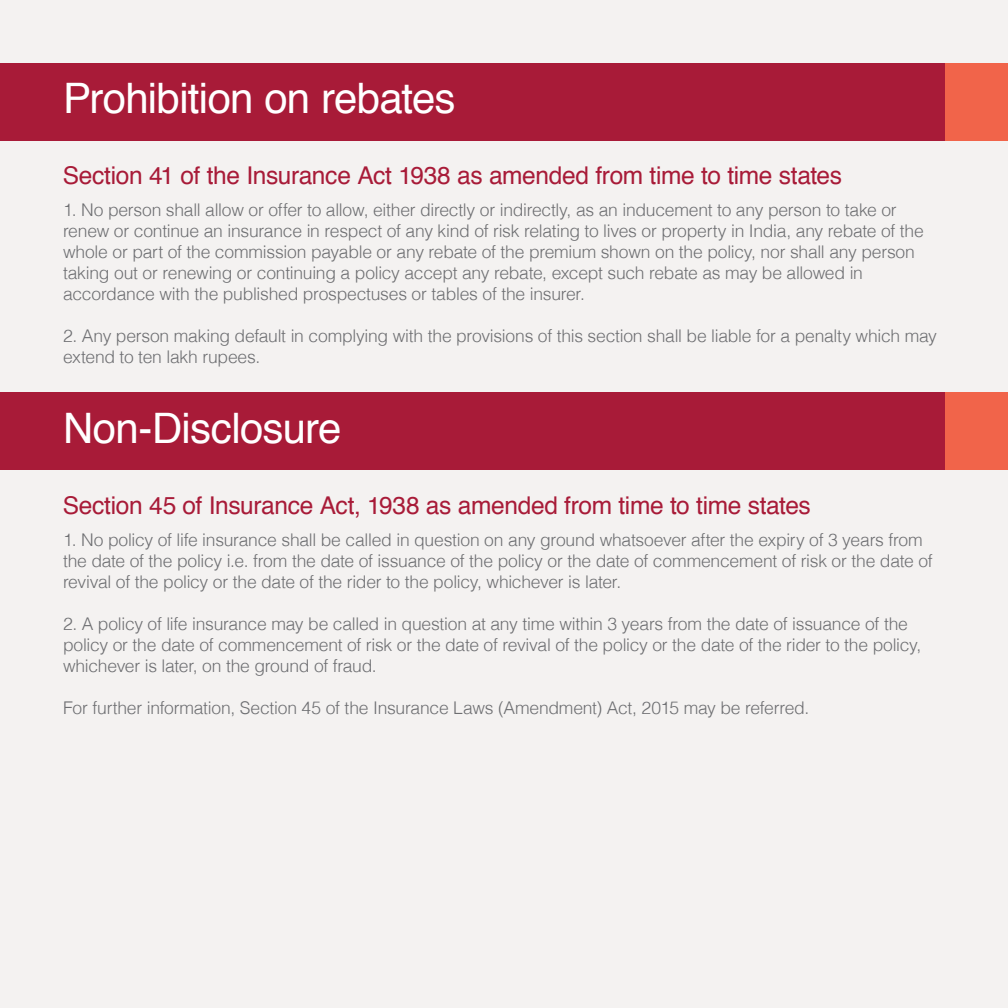
<style>
.page{position:relative;width:1008px;height:1008px;background:#f4f2f1}
.page>*{position:absolute;margin:0;border:0;box-sizing:border-box;transform-origin:0 0}
.t1{font:42px "Helvetica";letter-spacing:-.02em;color:#fff}
.t2{font:24.5px "Helvetica";letter-spacing:-.015em;color:#a81b38}
.t3{font:300 17.5px/21px "Helvetica";letter-spacing:-.015em;color:#6d6e71}
</style>
<div class="page">
<div style="left:0;top:63px;width:945px;height:77px;background:#a81b38"></div>
<div style="left:0;top:393px;width:945px;height:77px;background:#a81b38"></div>
<div style="left:945px;top:63px;width:63px;height:77px;background:#f1644a"></div>
<div style="left:945px;top:393px;width:63px;height:77px;background:#f1644a"></div>
<h1 class="t1" style="left:63px;top:66px;width:394px">Prohibition on rebates</h1>
<h2 class="t2" style="left:63px;top:156px;width:781px">Section 41 of the Insurance Act 1938 as amended from time to time states</h2>
<p class="t3" style="left:63px;top:199px;width:862px">1. No person shall allow or offer to allow, either directly or indirectly, as an inducement to any person to take or renew or continue an insurance in respect of any kind of risk relating to lives or property in India, any rebate of the whole or part of the commission payable or any rebate of the premium shown on the policy, nor shall any person taking out or renewing or continuing a policy accept any rebate, except such rebate as may be allowed in accordance with the published prospectuses or tables of the insurer.</p>
<p class="t3" style="left:63px;top:325px;width:876px">2. Any person making default in complying with the provisions of this section shall be liable for a penalty which may extend to ten lakh rupees.</p>
<h1 class="t1" style="left:63px;top:396px;width:280px">Non-Disclosure</h1>
<h2 class="t2" style="left:63px;top:486px;width:749px">Section 45 of Insurance Act, 1938 as amended from time to time states</h2>
<p class="t3" style="left:63px;top:529px;width:871px">1. No policy of life insurance shall be called in question on any ground whatsoever after the expiry of 3 years from the date of the policy i.e. from the date of issuance of the policy or the date of commencement of risk or the date of revival of the policy or the date of the rider to the policy, whichever is later.</p>
<p class="t3" style="left:63px;top:613px;width:860px">2. A policy of life insurance may be called in question at any time within 3 years from the date of issuance of the policy or the date of commencement of risk or the date of revival of the policy or the date of the rider to the policy, whichever is later, on the ground of fraud.</p>
<p class="t3" style="left:63px;top:697px;width:748px">For further information, Section 45 of the Insurance Laws (Amendment) Act, 2015 may be referred.</p>
</div>
